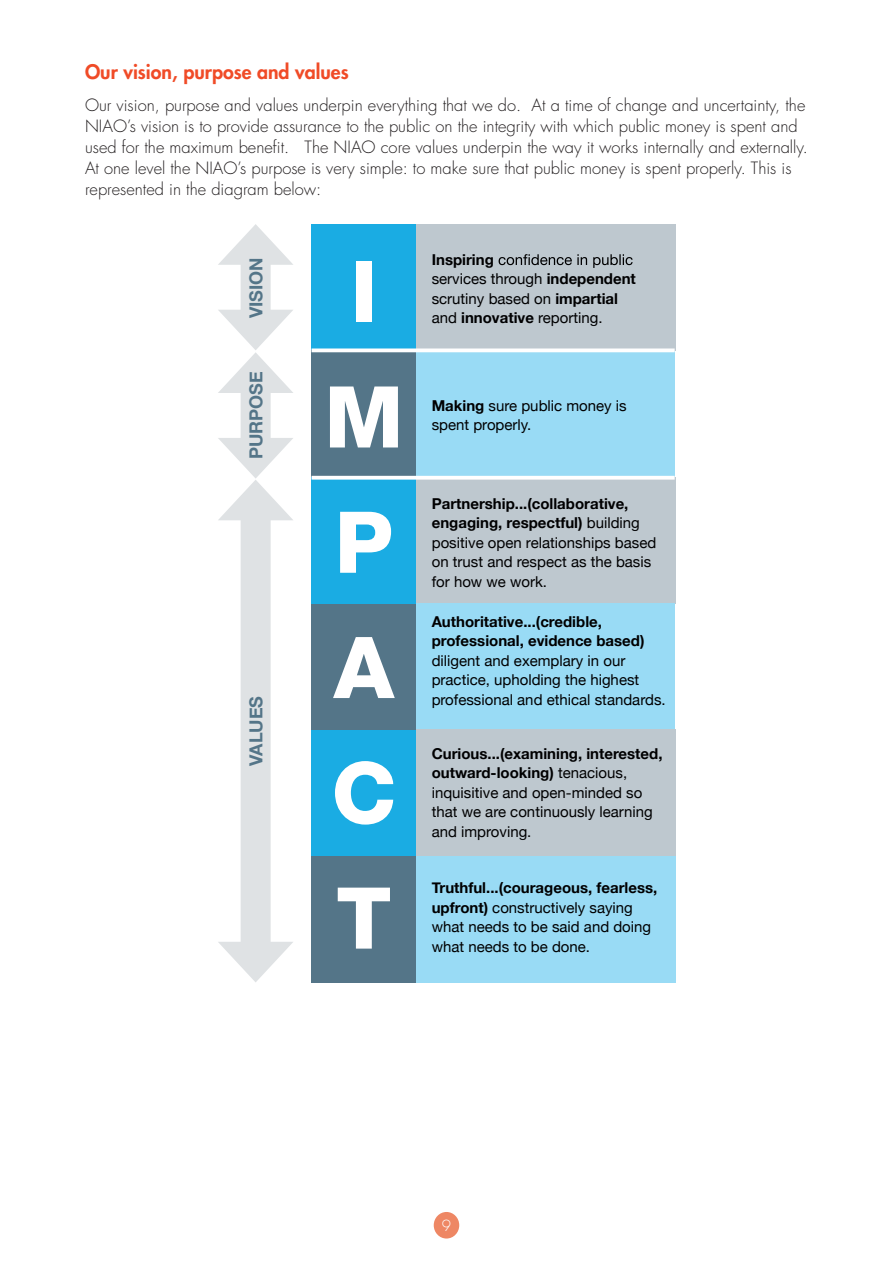
<style>
.page{position:relative;width:893px;height:1263px;background:#fff}
.page>*{position:absolute;margin:0;border:0;box-sizing:border-box;transform-origin:0 0}
.t1{font:800 85.35px/125.2px "Helvetica Neue";color:#fff;text-align:center}
.Body_copy_no_numberi{font:800 19.5px "Futura";color:#f04b27}
.t2{font:700 18px "Helvetica Neue";color:#547588}
.Body_copy_no_numberi-2{font:300 16.5px/21px "Futura";color:#231f20}
.t3{font:15px/19.5px "Helvetica Neue";color:#000001}
.t4{font:300 15px "Futura";color:#fff}
.s1{font-weight:700}
</style>
<div class="page">
<div style="left:434px;top:1212px;width:25px;height:26px;background:#ee8764;border-radius:50%"></div>
<div style="left:241px;top:251px;width:30px;height:73px;background:#dfe2e4"></div>
<svg style="left:218px;top:224px;width:75px;height:41px"></svg>
<div style="left:241px;top:379px;width:30px;height:73px;background:#dfe2e4"></div>
<svg style="left:218px;top:310px;width:75px;height:83px"></svg>
<div style="left:241px;top:506px;width:30px;height:450px;background:#dfe2e4"></div>
<svg style="left:218px;top:438px;width:75px;height:82px"></svg>
<svg style="left:218px;top:942px;width:75px;height:40px"></svg>
<div style="left:416px;top:350px;width:259px;height:127px;background:#99dbf5"></div>
<div style="left:416px;top:477px;width:259px;height:126px;background:#bec8cf"></div>
<div style="left:312px;top:603px;width:363px;height:127px;background:#99dbf5"></div>
<div style="left:416px;top:730px;width:259px;height:126px;background:#bec8cf"></div>
<div style="left:416px;top:856px;width:259px;height:126px;background:#99dbf5"></div>
<div style="left:416px;top:224px;width:259px;height:126px;background:#bec8cf"></div>
<div style="left:312px;top:477px;width:104px;height:127px;background:#1aace3"></div>
<div style="left:312px;top:729px;width:104px;height:127px;background:#1aace3"></div>
<div style="left:312px;top:224px;width:104px;height:125px;background:#1aace3"></div>
<svg style="left:499px;top:254px;width:134px;height:14px"></svg>
<div style="left:312px;top:350px;width:104px;height:127px;background:#547588"></div>
<div style="left:312px;top:604px;width:104px;height:126px;background:#547588"></div>
<div style="left:312px;top:856px;width:104px;height:126px;background:#547588"></div>
<svg style="left:312px;top:348px;width:363px;height:4px"></svg>
<svg style="left:312px;top:476px;width:363px;height:4px"></svg>
<p class="Body_copy_no_numberi" style="left:85px;top:60px;width:265px">Our vision, purpose and values</p>
<p class="Body_copy_no_numberi-2" style="left:85px;top:95px;width:724px">Our vision, purpose and values underpin everything that we do. At a time of change and uncertainty, the NIAO’s vision is to provide assurance to the public on the integrity with which public money is spent and used for the maximum benefit. The NIAO core values underpin the way it works internally and externally.<br>At one level the NIAO’s purpose is very simple: to make sure that public money is spent properly. This is represented in the diagram below:</p>
<p class="t2" style="left:242px;top:318px;width:62px;rotate:-90deg">VISION</p>
<p class="t2" style="left:242px;top:459px;width:89px;rotate:-90deg">PURPOSE</p>
<p class="t2" style="left:242px;top:766px;width:72px;rotate:-90deg">VALUES</p>
<p class="t1" style="left:324px;top:229px;width:81px">I<br>M<br>P<br>A<br>C<br>T</p>
<p class="t3" style="left:432px;top:251px;width:206px"><span class="s1">Inspiring<br></span>services through <span class="s1">independent </span>scrutiny based on <span class="s1">impartial </span>and <span class="s1">innovative</span> reporting.</p>
<p class="t3" style="left:432px;top:396px;width:197px"><span class="s1">Making</span> sure public money is spent properly.</p>
<p class="t3" style="left:432px;top:494px;width:226px"><span class="s1">Partnership...(collaborative, engaging, respectful)</span> building positive open relationships based on trust and respect as the basis for how we work.</p>
<p class="t3" style="left:432px;top:612px;width:235px"><span class="s1">Authoritative...(credible, professional, evidence based) </span>diligent and exemplary in our practice, upholding the highest professional and ethical standards.</p>
<p class="t3" style="left:432px;top:744px;width:232px"><span class="s1">Curious...(examining, interested, outward-looking)</span> tenacious, inquisitive and open-minded so that we are continuously learning and improving.</p>
<p class="t3" style="left:432px;top:879px;width:227px"><span class="s1">Truthful...(courageous, fearless, upfront)</span> constructively saying what needs to be said and doing what needs to be done.</p>
<p class="t4" style="left:442px;top:1216px;width:11px">9</p>
</div>
